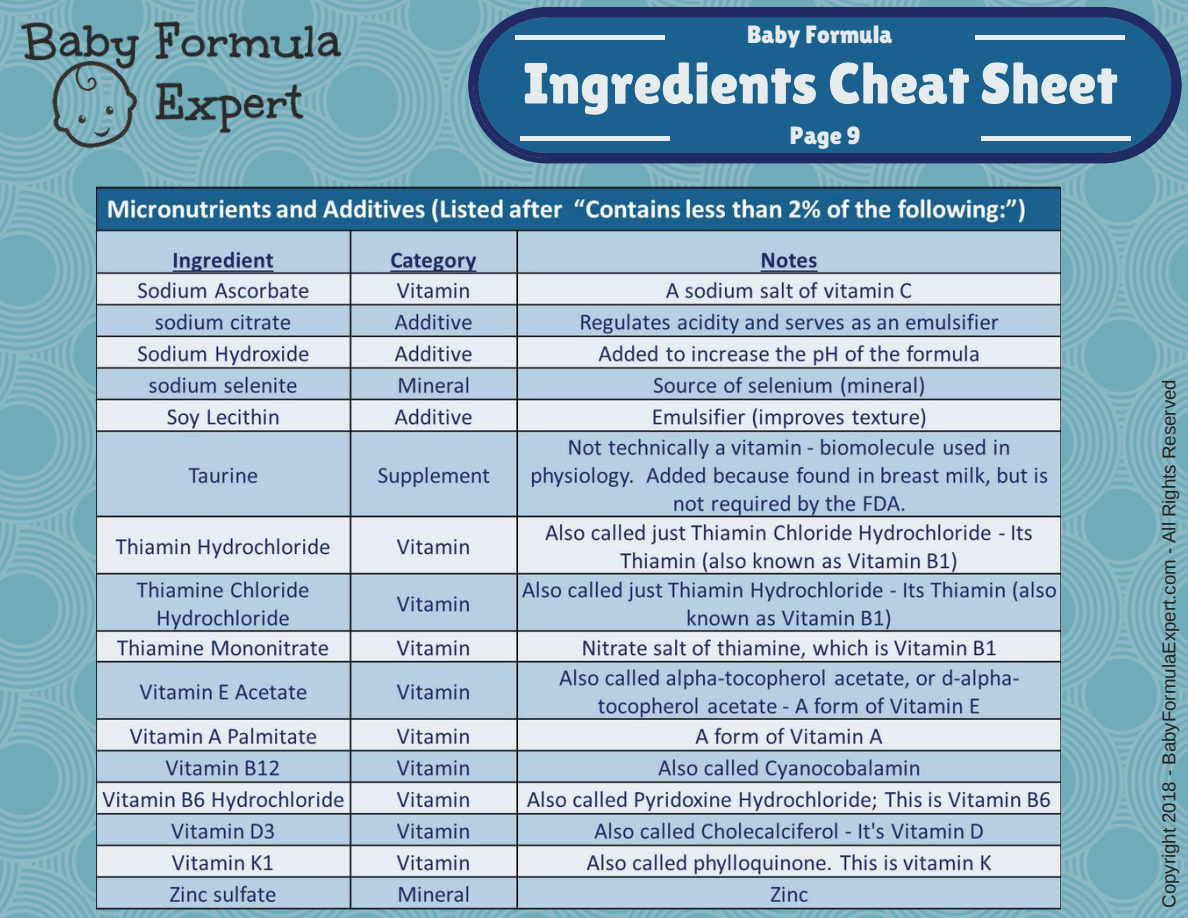
<style>
.page{position:relative;width:1188px;height:918px;background:#fff}
.page>*{position:absolute;margin:0;border:0;box-sizing:border-box;transform-origin:0 0}
.t1{font:57.9px "Lilita One";color:#e6ebed}
.t2{font:24.9px "Lilita One";color:#e6ebed}
.t3{font:18.75px "Liberation Sans";color:#222}
</style>
<div class="page">
<img style="left:0;top:0;width:1188px;height:918px">
<img style="left:13px;top:15px;width:338px;height:139px">
<svg style="left:468px;top:7px;width:714px;height:156px;background:#215e8b"></svg>
<hr style="left:521px;top:136px;width:149px;height:4px;background:#e6ebed">
<hr style="left:982px;top:136px;width:149px;height:4px;background:#e6ebed">
<hr style="left:515px;top:35px;width:149px;height:4px;background:#e6ebed">
<hr style="left:976px;top:35px;width:149px;height:4px;background:#e6ebed">
<img style="left:97px;top:184px;width:964px;height:734px">
<h2 class="t2" style="left:747px;top:20px;width:147px">Baby Formula</h2>
<h1 class="t1" style="left:524px;top:50px;width:595px">Ingredients Cheat Sheet</h1>
<h2 class="t2" style="left:790px;top:121px;width:72px">Page 9</h2>
<p class="t3" style="left:1159px;top:908px;width:530px;rotate:-90deg">Copyright 2018 - BabyFormulaExpert.com - All Rights Reserved</p>
</div>
